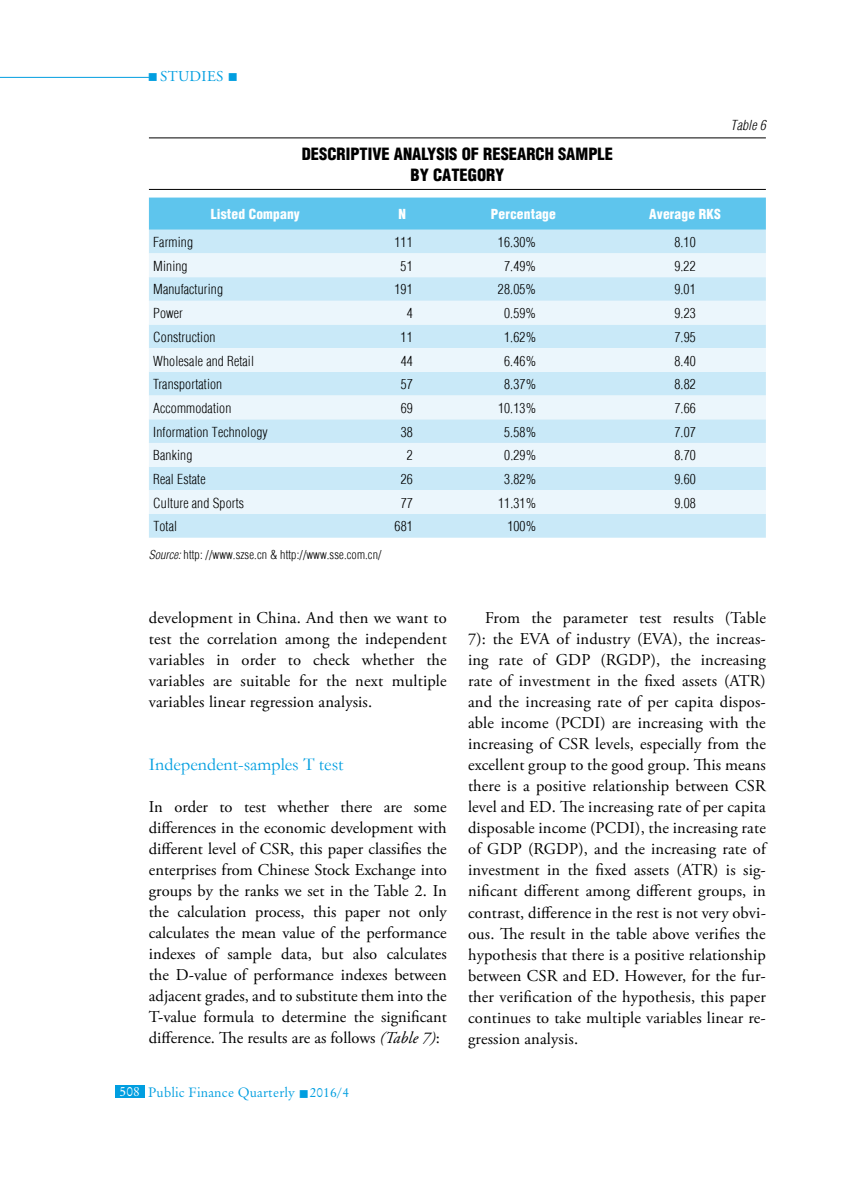
<style>
.page{position:relative;width:851px;height:1191px;background:#fff}
.page>*{position:absolute;margin:0;border:0;box-sizing:border-box;transform-origin:0 0}
.t1{font:18px "Garamond";color:#009ee0}
.t2{font:16.5px/21px "Adobe Garamond Pro";letter-spacing:.01em;color:#000;text-align:justify}
.t3{font:900 condensed 16.5px/21px "H Helvetica";color:#000;text-align:center}
.t4{font:15px "Adobe Garamond Pro";letter-spacing:.16em;color:#009ee0}
.t5{font:300 condensed 13.5px "H Helvetica";letter-spacing:.01em;color:#000}
.t6{font:900 condensed 13.5px "H Helvetica";letter-spacing:.01em;color:#fff}
.t7{font:13.5px "Original Garamond HU Normal";letter-spacing:.01em;color:#009ee0}
.t8{font:italic 300 condensed 13.5px "H Helvetica";letter-spacing:.01em;color:#000}
.t9{font:300 condensed 12px "H Helvetica";letter-spacing:.01em;color:#000}
.s1{font-style:italic}
.s2{color:#fff}
</style>
<div class="page">
<hr style="left:0;top:77px;width:149px;height:1px;background:#009ee0">
<div style="left:115px;top:1084px;width:30px;height:13px;background:#009ee0"></div>
<hr style="left:149px;top:137px;width:616px;height:1px;background:#000">
<hr style="left:149px;top:189px;width:616px;height:1px;background:#000">
<div style="left:149px;top:197px;width:616px;height:33px;background:#5ec5ed"></div>
<div style="left:149px;top:230px;width:616px;height:308px;background:#c9e9f8"></div>
<svg style="left:149px;top:253px;width:616px;height:261px;background:#dbf0fa"></svg>
<p class="t4" style="left:148px;top:67px;width:92px">■Studies ■</p>
<p class="t3" style="left:301px;top:143px;width:313px">DESCRIPTIVE ANALYSIS OF RESEARCH SAMPLE<br>BY CATEGORY</p>
<p class="t6" style="left:211px;top:206px;width:91px">LISTED COMPANY</p>
<p class="t6" style="left:398px;top:206px;width:8px">N</p>
<p class="t6" style="left:491px;top:206px;width:66px">PERCENTAGE</p>
<p class="t6" style="left:649px;top:206px;width:58px">AVERAGE RKS</p>
<p class="t5" style="left:153px;top:234px;width:41px">Farming</p>
<p class="t5" style="left:394px;top:234px;width:20px">111</p>
<p class="t5" style="left:498px;top:234px;width:40px">16.30%</p>
<p class="t5" style="left:674px;top:234px;width:23px">8.10</p>
<p class="t5" style="left:153px;top:258px;width:36px">Mining</p>
<p class="t5" style="left:400px;top:258px;width:14px">51</p>
<p class="t5" style="left:504px;top:258px;width:34px">7.49%</p>
<p class="t5" style="left:674px;top:258px;width:23px">9.22</p>
<p class="t5" style="left:153px;top:282px;width:71px">Manufacturing</p>
<p class="t5" style="left:394px;top:282px;width:20px">191</p>
<p class="t5" style="left:498px;top:282px;width:40px">28.05%</p>
<p class="t5" style="left:674px;top:282px;width:23px">9.01</p>
<p class="t5" style="left:153px;top:305px;width:31px">Power</p>
<p class="t5" style="left:406px;top:305px;width:7px">4</p>
<p class="t5" style="left:504px;top:305px;width:34px">0.59%</p>
<p class="t5" style="left:674px;top:305px;width:23px">9.23</p>
<p class="t5" style="left:153px;top:329px;width:64px">Construction</p>
<p class="t5" style="left:400px;top:329px;width:14px">11</p>
<p class="t5" style="left:504px;top:329px;width:34px">1.62%</p>
<p class="t5" style="left:674px;top:329px;width:23px">7.95</p>
<p class="t5" style="left:153px;top:353px;width:102px">Wholesale and Retail</p>
<p class="t5" style="left:400px;top:353px;width:14px">44</p>
<p class="t5" style="left:504px;top:353px;width:34px">6.46%</p>
<p class="t5" style="left:674px;top:353px;width:23px">8.40</p>
<p class="t5" style="left:153px;top:376px;width:70px">Transportation</p>
<p class="t5" style="left:400px;top:376px;width:14px">57</p>
<p class="t5" style="left:504px;top:376px;width:34px">8.37%</p>
<p class="t5" style="left:674px;top:376px;width:23px">8.82</p>
<p class="t5" style="left:153px;top:400px;width:80px">Accommodation</p>
<p class="t5" style="left:400px;top:400px;width:14px">69</p>
<p class="t5" style="left:498px;top:400px;width:40px">10.13%</p>
<p class="t5" style="left:674px;top:400px;width:23px">7.66</p>
<p class="t5" style="left:153px;top:424px;width:116px">I nformation Technology</p>
<p class="t5" style="left:400px;top:424px;width:14px">38</p>
<p class="t5" style="left:504px;top:424px;width:34px">5.58%</p>
<p class="t5" style="left:674px;top:424px;width:23px">7.07</p>
<p class="t5" style="left:153px;top:447px;width:41px">Banking</p>
<p class="t5" style="left:407px;top:447px;width:7px">2</p>
<p class="t5" style="left:504px;top:447px;width:34px">0.29%</p>
<p class="t5" style="left:674px;top:447px;width:23px">8.70</p>
<p class="t5" style="left:153px;top:471px;width:54px">Real Estate</p>
<p class="t5" style="left:400px;top:471px;width:14px">26</p>
<p class="t5" style="left:504px;top:471px;width:34px">3.82%</p>
<p class="t5" style="left:674px;top:471px;width:23px">9.60</p>
<p class="t5" style="left:153px;top:495px;width:92px">Culture and Sports</p>
<p class="t5" style="left:400px;top:495px;width:14px">77</p>
<p class="t5" style="left:498px;top:495px;width:40px">11.31%</p>
<p class="t5" style="left:674px;top:495px;width:23px">9.08</p>
<p class="t5" style="left:153px;top:518px;width:25px">Total</p>
<p class="t5" style="left:394px;top:518px;width:20px">681</p>
<p class="t5" style="left:507px;top:518px;width:30px">100%</p>
<p class="t9" style="left:149px;top:547px;width:234px"><span class="s1">Source:</span> http: //www.szse.cn &amp; http://www.sse.com.cn/</p>
<p class="t8" style="left:730px;top:117px;width:37px">Table 6</p>
<p class="t2" style="left:149px;top:608px;width:299px">development in China. And then we want to test the correlation among the independent variables in order to check whether the variables are suitable for the next multiple variables linear regression analysis.</p>
<p class="t1" style="left:149px;top:752px;width:196px">Independent-samples T test</p>
<p class="t2" style="left:149px;top:797px;width:299px">In order to test whether there are some differences in the economic development with different level of CSR, this paper classifies the enterprises from Chinese Stock Exchange into groups by the ranks we set in the Table 2. In the calculation process, this paper not only calculates the mean value of the performance indexes of sample data, but also calculates the D-value of performance indexes between adjacent grades, and to substitute them into the T-value formula to determine the significant difference. The results are as follows <span class="s1">(Table 7)</span>:</p>
<p class="t7" style="left:120px;top:1084px;width:231px"><span class="s2">508</span> Public Finance Quarterly ■ 2016/4</p>
<p class="t2" style="left:468px;top:608px;width:299px;text-indent:17px">From the parameter test results (Table 7): the EVA of industry (EVA), the increas&shy;ing rate of GDP (RGDP), the increasing rate of investment in the fixed assets (ATR) and the increasing rate of per capita dispos&shy;able income (PCDI) are increasing with the increasing of CSR levels, especially from the excellent group to the good group. This means there is a positive relationship between CSR level and ED . The increasing rate of per capita disposable income (PCDI), the increasing rate of GDP (RGDP), and the increasing rate of investment in the fixed assets (ATR) is sig&shy;nificant different among different groups, in contrast, difference in the rest is not very obvi&shy;ous. The result in the table above verifies the hypothesis that there is a positive relationship between CSR and ED . However, for the fur&shy;ther verification of the hypothesis, this paper continues to take multiple variables linear re&shy;gression analysis.</p>
</div>
